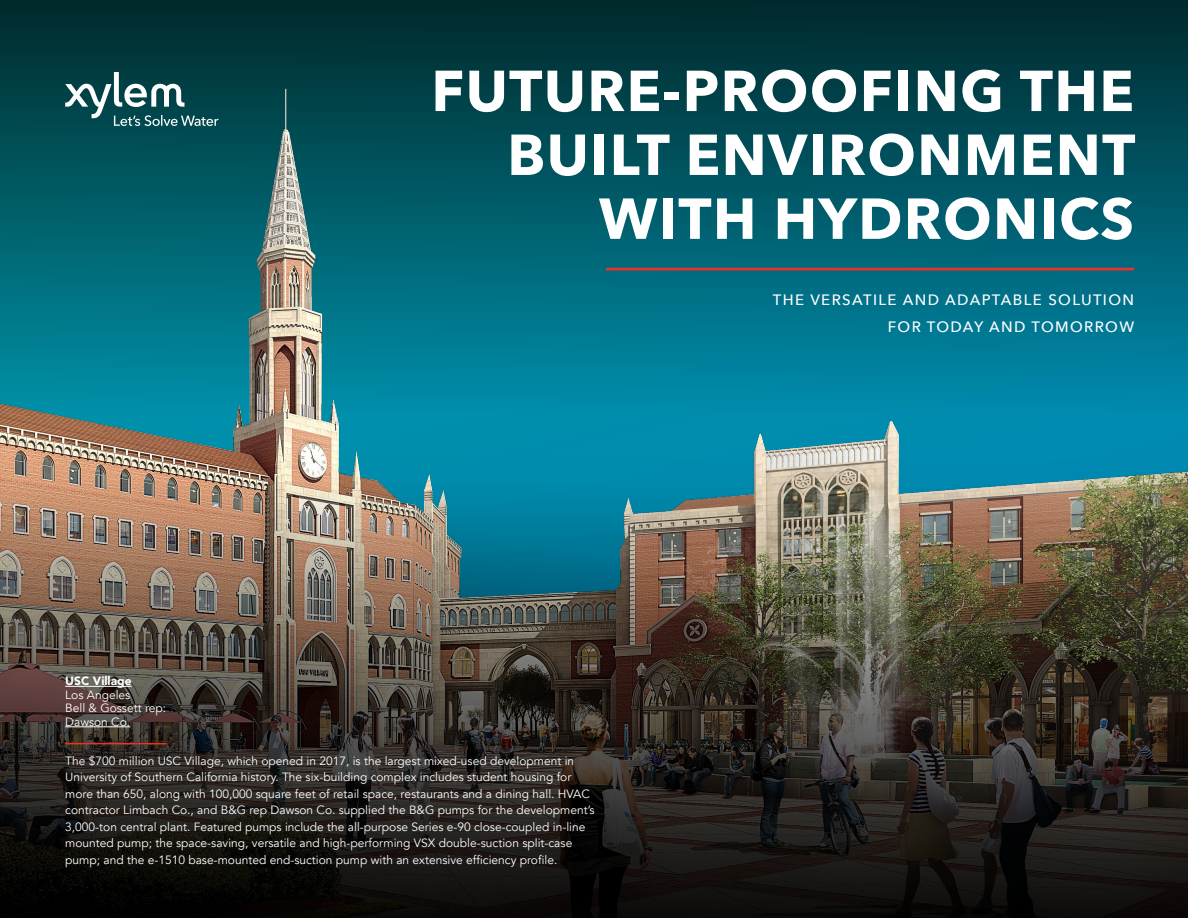
<style>
.page{position:relative;width:1188px;height:918px;background:#fff}
.page>*{position:absolute;margin:0;border:0;box-sizing:border-box;transform-origin:0 0}
.t1{font:700 57px/63.9px "Avenir Next";letter-spacing:.025em;color:#fff;text-align:right}
.t2{font:500 15px/26.8px "Avenir Next";letter-spacing:.09em;color:#fff;text-align:right}
.t3{font:12px/16.5px "Avenir";color:#fff}
.t4{font:900 12px "Avenir";color:#fff}
</style>
<div class="page">
<svg style="left:0;top:0;width:1188px;height:367px;background:#045763"></svg>
<hr style="left:606px;top:268px;width:528px;height:2px;background:#ee3124">
<svg style="left:65px;top:72px;width:153px;height:54px"></svg>
<img style="left:0;top:367px;width:1188px;height:551px">
<hr style="left:65px;top:686px;width:67px;height:1px;background:#fff">
<hr style="left:65px;top:727px;width:65px;height:1px;background:#fff">
<hr style="left:65px;top:743px;width:102px;height:1px;background:#ee3124">
<h1 class="t1" style="left:431px;top:58px;width:705px">FUTURE-PROOFING THE<br>BUILT ENVIRONMENT<br>WITH HYDRONICS</h1>
<p class="t4" style="left:65px;top:671px;width:68px">USC Village</p>
<p class="t3" style="left:65px;top:688px;width:102px;line-height:13.5px">Los Angeles<br>Bell &amp; Gossett rep:<br>Dawson Co.</p>
<p class="t3" style="left:65px;top:753px;width:531px">The $700 million USC Village, which opened in 2017, is the largest mixed-used development in University of Southern California history. The six-building complex includes student housing for more than 650, along with 100,000 square feet of retail space, restaurants and a dining hall. HVAC contractor Limbach Co., and B&amp;G rep Dawson Co. supplied the B&amp;G pumps for the development’s 3,000-ton central plant. Featured pumps include the all-purpose Series e-90 close-coupled in-line mounted pump; the space-saving, versatile and high-performing VSX double-suction split-case pump; and the e-1510 base-mounted end-suction pump with an extensive efficiency profile.</p>
<p class="t2" style="left:773px;top:286px;width:363px">THE VERSATILE AND ADAPTABLE SOLUTION<br>FOR TODAY AND TOMORROW</p>
</div>
